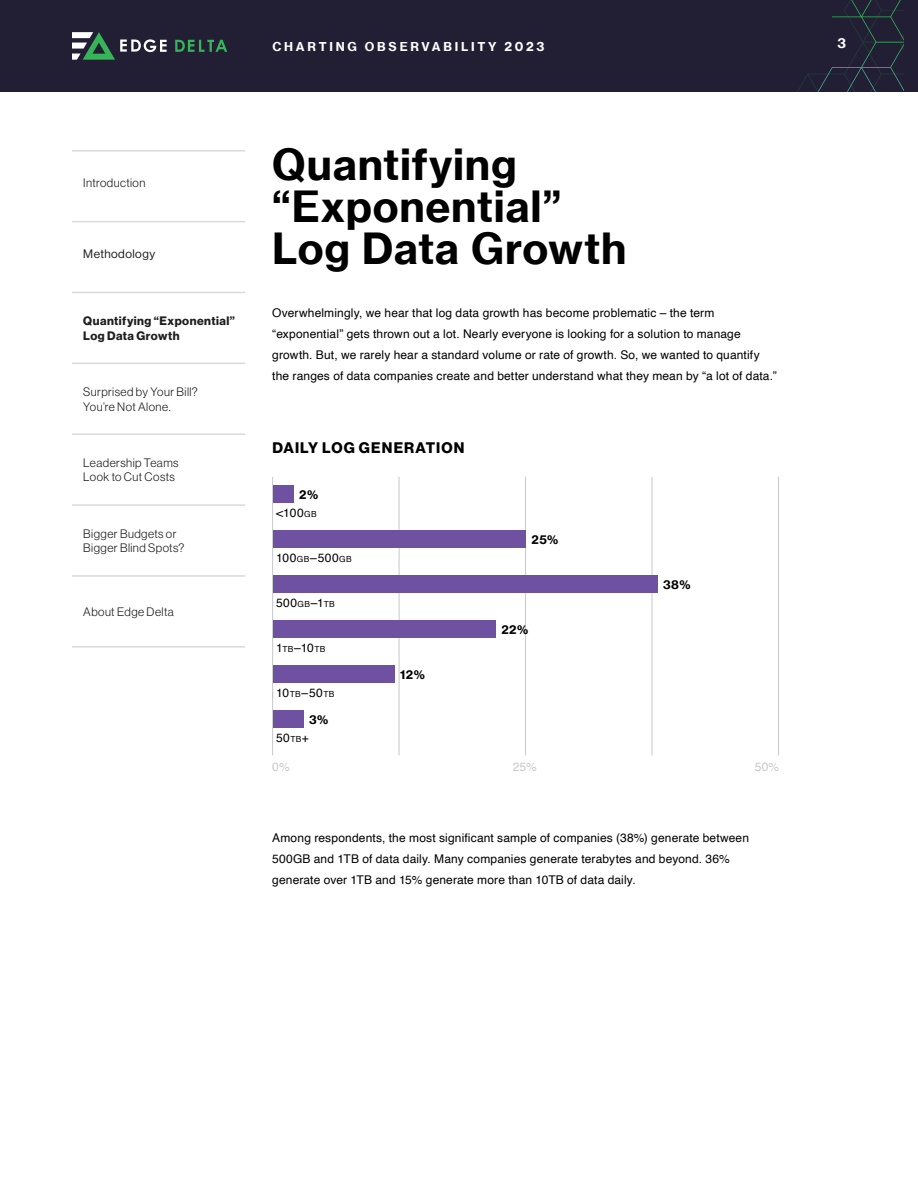
<style>
.page{position:relative;width:918px;height:1188px;background:#fff}
.page>*{position:absolute;margin:0;border:0;box-sizing:border-box;transform-origin:0 0}
.t1{font:42px/42px "N Haas Grotesk TX Pro 75 Bd";letter-spacing:.015em;color:#000}
.t2{font:15px "N Haas Grotesk DS Pro 75 Bd";letter-spacing:.075em;color:#000}
.t3{font:13.5px "N Haas Grotesk TX Pro 75 Bd";color:#fff}
.t4{font:12px/21px "Helvetica";letter-spacing:.01em;color:#000}
.t5{font:12px/14.4px "N Haas Grotesk DS Pro 45 Lt";letter-spacing:.04em;color:#1e1e1e}
.t6{font:12px/14.4px "N Haas Grotesk DS Pro 75 Bd";letter-spacing:.04em;color:#1e1e1e}
.t7{font:12px "N Haas Grotesk TX Pro 75 Bd";letter-spacing:.23em;color:#fff}
.t8{font:12px "N Haas Grotesk TX Pro 75 Bd";letter-spacing:.04em;color:#000}
.t9{font:12px "N Haas Grotesk DS Pro 55 Rg";letter-spacing:.04em;color:#1e1e1e}
.t10{font:12px "Helvetica";color:#c7c8ca}
.s1{font-size:8.4px}
</style>
<div class="page">
<div style="left:0;top:0;width:918px;height:92px;background:#221f34"></div>
<svg style="left:797px;top:0;width:107px;height:92px"></svg>
<hr style="left:72px;top:646px;width:173px;height:2px;background:#b4b4b4">
<hr style="left:72px;top:221px;width:173px;height:1px;background:#b4b4b4">
<hr style="left:72px;top:150px;width:173px;height:2px;background:#b4b4b4">
<hr style="left:72px;top:292px;width:173px;height:1px;background:#b4b4b4">
<hr style="left:72px;top:363px;width:173px;height:1px;background:#b4b4b4">
<hr style="left:72px;top:433px;width:173px;height:2px;background:#b4b4b4">
<hr style="left:72px;top:504px;width:173px;height:2px;background:#b4b4b4">
<hr style="left:72px;top:575px;width:173px;height:2px;background:#b4b4b4">
<svg style="left:175px;top:40px;width:52px;height:12px"></svg>
<svg style="left:72px;top:32px;width:95px;height:28px"></svg>
<hr style="left:399px;top:477px;width:1px;height:278px;background:#c7c8ca">
<hr style="left:525px;top:477px;width:1px;height:278px;background:#c7c8ca">
<hr style="left:652px;top:477px;width:1px;height:278px;background:#c7c8ca">
<hr style="left:778px;top:477px;width:1px;height:278px;background:#c7c8ca">
<hr style="left:272px;top:477px;width:1px;height:278px;background:#c7c8ca">
<div style="left:273px;top:710px;width:30px;height:18px;background:#6f51a1"></div>
<div style="left:273px;top:665px;width:121px;height:18px;background:#6f51a1"></div>
<div style="left:273px;top:620px;width:222px;height:18px;background:#6f51a1"></div>
<div style="left:273px;top:575px;width:384px;height:18px;background:#6f51a1"></div>
<div style="left:273px;top:530px;width:253px;height:18px;background:#6f51a1"></div>
<div style="left:273px;top:485px;width:20px;height:18px;background:#6f51a1"></div>
<p class="t7" style="left:272px;top:39px;width:274px">CHARTING OBSERVABILITY 2023</p>
<p class="t3" style="left:837px;top:35px;width:10px">3</p>
<p class="t5" style="left:83px;top:176px;width:64px">Introduction</p>
<p class="t9" style="left:83px;top:247px;width:73px">Methodology</p>
<p class="t6" style="left:83px;top:314px;width:153px">Quantifying “Exponential”<br>Log Data Growth</p>
<p class="t5" style="left:83px;top:385px;width:116px">Surprised by Your Bill?<br>You’re Not Alone.</p>
<p class="t5" style="left:83px;top:456px;width:97px">Leadership Teams<br>Look to Cut Costs</p>
<p class="t5" style="left:83px;top:527px;width:103px">Bigger Budgets or<br>Bigger Blind Spots?</p>
<p class="t5" style="left:83px;top:605px;width:92px">About Edge Delta</p>
<h1 class="t1" style="left:272px;top:144px;width:356px">Quantifying “Exponential”<br>Log Data Growth</h1>
<p class="t4" style="left:272px;top:302px;width:506px">Overwhelmingly, we hear that log data growth has become problematic – the term “exponential” gets thrown out a lot. Nearly everyone is looking for a solution to manage growth. But, we rarely hear a standard volume or rate of growth. So, we wanted to quantify the ranges of data companies create and better understand what they mean by “a lot of data.”</p>
<p class="t2" style="left:272px;top:439px;width:194px">DAILY LOG GENERATION</p>
<p class="t8" style="left:299px;top:487px;width:20px">2%</p>
<p class="t4" style="left:276px;top:503px;width:42px">&lt;100<span class="s1">gb</span></p>
<p class="t4" style="left:276px;top:548px;width:77px">100<span class="s1">gb</span>–500<span class="s1">gb</span></p>
<p class="t4" style="left:276px;top:593px;width:60px">500<span class="s1">gb</span>–1<span class="s1">tb</span></p>
<p class="t4" style="left:276px;top:638px;width:51px">1<span class="s1">tb</span>–10<span class="s1">tb</span></p>
<p class="t4" style="left:276px;top:683px;width:60px">10<span class="s1">tb</span>–50<span class="s1">tb</span></p>
<p class="t4" style="left:276px;top:728px;width:34px">50<span class="s1">tb</span>+</p>
<p class="t8" style="left:309px;top:712px;width:21px">3%</p>
<p class="t8" style="left:400px;top:667px;width:26px">12%</p>
<p class="t8" style="left:532px;top:532px;width:28px">25%</p>
<p class="t8" style="left:501px;top:622px;width:28px">22%</p>
<p class="t8" style="left:663px;top:577px;width:29px">38%</p>
<p class="t10" style="left:272px;top:757px;width:19px">0%</p>
<p class="t10" style="left:513px;top:757px;width:26px">25%</p>
<p class="t10" style="left:755px;top:757px;width:26px">50%</p>
<p class="t4" style="left:272px;top:827px;width:478px">Among respondents, the most significant sample of companies (38%) generate between<br>500GB and 1TB of data daily. Many companies generate terabytes and beyond. 36% generate over 1TB and 15% generate more than 10TB of data daily.</p>
</div>
